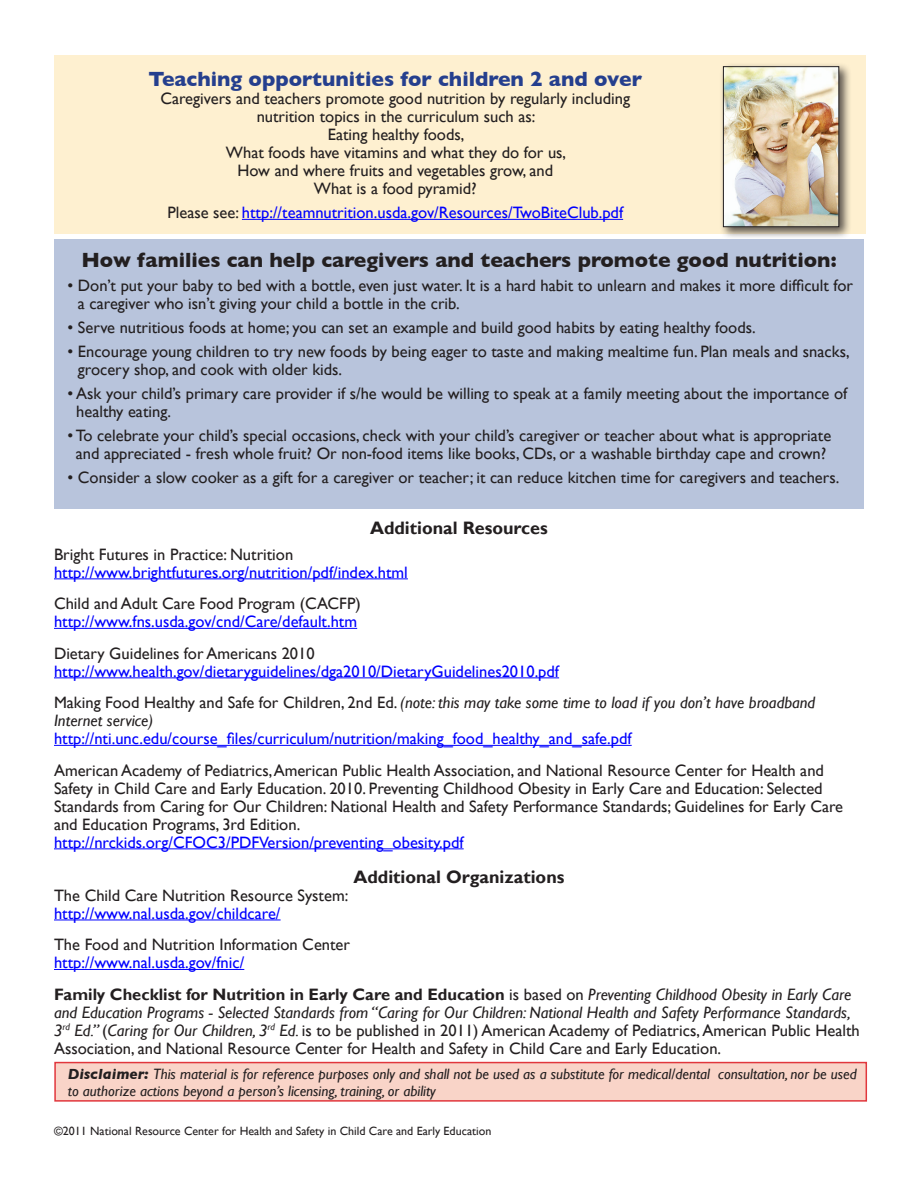
<style>
.page{position:relative;width:918px;height:1188px;background:#fff}
.page>*{position:absolute;margin:0;border:0;box-sizing:border-box;transform-origin:0 0}
.heads{font:700 21px "Gill Sans";color:#231f20}
.t1{font:700 21px "Gill Sans";color:#253f8e}
.t2{font:700 18px "Gill Sans";color:#231f20}
.t3{font:16.5px/18px "Gill Sans";color:#231f20}
.t4{font:16.5px/18px "Gill Sans";color:#00f}
.t5{font:16.5px/18px "Gill Sans";color:#231f20}
.t6{font:italic 16.5px/18px "Gill Sans";color:#231f20}
.t7{font:16.5px "Gill Sans";color:#00f}
.t8{font:italic 15px/16.5px "Gill Sans";color:#231f20}
.t9{font:12px "Gill Sans";color:#231f20}
.s1{color:#231f20}
.s2{font-style:italic;color:#231f20}
.s3{font-weight:700;font-style:normal}
.s4{font-style:normal}
.s5{font-style:italic}
.s6{font-weight:700}
</style>
<div class="page">
<div style="left:54px;top:239px;width:810px;height:270px;background:#b8c4dc"></div>
<hr style="left:54px;top:578px;width:354px;height:1px;background:#00f">
<hr style="left:54px;top:628px;width:303px;height:1px;background:#00f">
<hr style="left:54px;top:677px;width:505px;height:1px;background:#00f">
<hr style="left:54px;top:745px;width:578px;height:1px;background:#00f">
<hr style="left:54px;top:848px;width:410px;height:1px;background:#00f">
<hr style="left:54px;top:920px;width:227px;height:1px;background:#00f">
<hr style="left:54px;top:969px;width:190px;height:1px;background:#00f">
<div style="left:55px;top:1063px;width:811px;height:38px;background:#f9d4c8"></div>
<div style="left:54px;top:1062px;width:813px;height:40px;border:2px solid #e1373d"></div>
<div style="left:54px;top:56px;width:811px;height:178px;background:#fef0d0"></div>
<hr style="left:242px;top:219px;width:381px;height:1px;background:#00f">
<div style="left:719px;top:62px;width:132px;height:177px;background:#231f20;opacity:.75"></div>
<img style="left:725px;top:68px;width:112px;height:157px">
<div style="left:723px;top:66px;width:116px;height:161px;border:1px solid #231f20"></div>
<p class="t1" style="left:148px;top:67px;width:495px">Teaching opportunities for children 2 and over</p>
<p class="t3" style="left:160px;top:89px;width:471px">Caregivers and teachers promote good nutrition by regularly including</p>
<p class="t3" style="left:257px;top:107px;width:280px">nutrition topics in the curriculum such as:</p>
<p class="t3" style="left:328px;top:125px;width:138px">Eating healthy foods,</p>
<p class="t3" style="left:226px;top:143px;width:342px">What foods have vitamins and what they do for us,</p>
<p class="t3" style="left:237px;top:161px;width:317px">How and where fruits and vegetables grow, and</p>
<p class="t3" style="left:314px;top:179px;width:164px">What is a food pyramid?</p>
<p class="t7" style="left:167px;top:203px;width:457px"><span class="s1">Please see:</span> http://teamnutrition.usda.gov/Resources/TwoBiteClub.pdf</p>
<p class="heads" style="left:81px;top:248px;width:757px">How families can help caregivers and teachers promote good nutrition:</p>
<p class="t3" style="left:78px;top:276px;width:777px;text-indent:-10px">• Don’t put your baby to bed with a bottle, even just water. It is a hard habit to unlearn and makes it more difficult for a caregiver who isn’t giving your child a bottle in the crib.</p>
<p class="t3" style="left:68px;top:318px;width:690px">• Serve nutritious foods at home; you can set an example and build good habits by eating healthy foods.</p>
<p class="t3" style="left:78px;top:342px;width:773px;text-indent:-10px">• Encourage young children to try new foods by being eager to taste and making mealtime fun. Plan meals and snacks, grocery shop, and cook with older kids.</p>
<p class="t3" style="left:76px;top:384px;width:773px;text-indent:-9px">• Ask your child’s primary care provider if s/he would be willing to speak at a family meeting about the importance of healthy eating.</p>
<p class="t3" style="left:68px;top:426px;width:765px;text-align:center">• To celebrate your child’s special occasions, check with your child’s caregiver or teacher about what is appropriate and appreciated - fresh whole fruit? Or non-food items like books, CDs, or a washable birthday cape and crown?</p>
<p class="t3" style="left:68px;top:468px;width:773px">• Consider a slow cooker as a gift for a caregiver or teacher; it can reduce kitchen time for caregivers and teachers.</p>
<p class="t2" style="left:370px;top:517px;width:179px">Additional Resources</p>
<p class="t4" style="left:54px;top:545px;width:355px"><span class="s1">Bright Futures in Practice: Nutrition </span>http://www.brightfutures.org/nutrition/pdf/index.html</p>
<p class="t4" style="left:54px;top:595px;width:308px"><span class="s1">Child and Adult Care Food Program (CACFP) </span>http://www.fns.usda.gov/cnd/Care/default.htm</p>
<p class="t4" style="left:54px;top:644px;width:507px"><span class="s1">Dietary Guidelines for Americans 2010 </span>http://www.health.gov/dietaryguidelines/dga2010/DietaryGuidelines2010.pdf</p>
<p class="t4" style="left:54px;top:694px;width:763px"><span class="s1">Making Food Healthy and Safe for Children, 2nd Ed.</span> <span class="s2">(note: this may take some time to load if you don’t have broadband<br>Internet service)<br></span>http://nti.unc.edu/course_files/curriculum/nutrition/making_food_healthy_and_safe.pdf</p>
<p class="t5" style="left:54px;top:761px;width:791px">American Academy of Pediatrics, American Public Health Association, and National Resource Center for Health and Safety in Child Care and Early Education. 2010. Preventing Childhood Obesity in Early Care and Education: Selected Standards from Caring for Our Children: National Health and Safety Performance Standards; Guidelines for Early Care and Education Programs, 3rd Edition.</p>
<p class="t4" style="left:54px;top:833px;width:411px">http://nrckids.org/CFOC3/PDFVersion/preventing_obesity.pdf</p>
<p class="t2" style="left:353px;top:866px;width:213px">Additional Organizations</p>
<p class="t5" style="left:54px;top:886px;width:296px">The Child Care Nutrition Resource System:</p>
<p class="t4" style="left:54px;top:904px;width:228px">http://www.nal.usda.gov/childcare/</p>
<p class="t5" style="left:54px;top:936px;width:298px">The Food and Nutrition Information Center</p>
<p class="t4" style="left:54px;top:954px;width:192px">http://www.nal.usda.gov/fnic/</p>
<p class="t6" style="left:54px;top:985px;width:799px"><span class="s3">Family Checklist for Nutrition in Early Care and Education</span> <span class="s4">is based on</span> Preventing Childhood Obesity in Early Care and Education Programs - Selected Standards from “Caring for Our Children: National Health and Safety Performance Standards,</p>
<p class="t5" style="left:54px;top:1021px;width:807px"><span class="s5">3</span><sup>rd</sup> <span class="s5">Ed.”</span> (<span class="s5">Caring for Our Children, 3</span><sup>rd</sup> <span class="s5">Ed.</span> is to be published in 2011) American Academy of Pediatrics, American Public Health<br>Association, and National Resource Center for Health and Safety in Child Care and Early Education.</p>
<p class="t8" style="left:68px;top:1066px;width:791px"><span class="s6">Disclaimer:</span> This material is for reference purposes only and shall not be used as a substitute for medical/dental consultation, nor be used to authorize actions beyond a person’s licensing, training, or ability</p>
<p class="t9" style="left:54px;top:1124px;width:439px">©2011 National Resource Center for Health and Safety in Child Care and Early Education</p>
</div>
